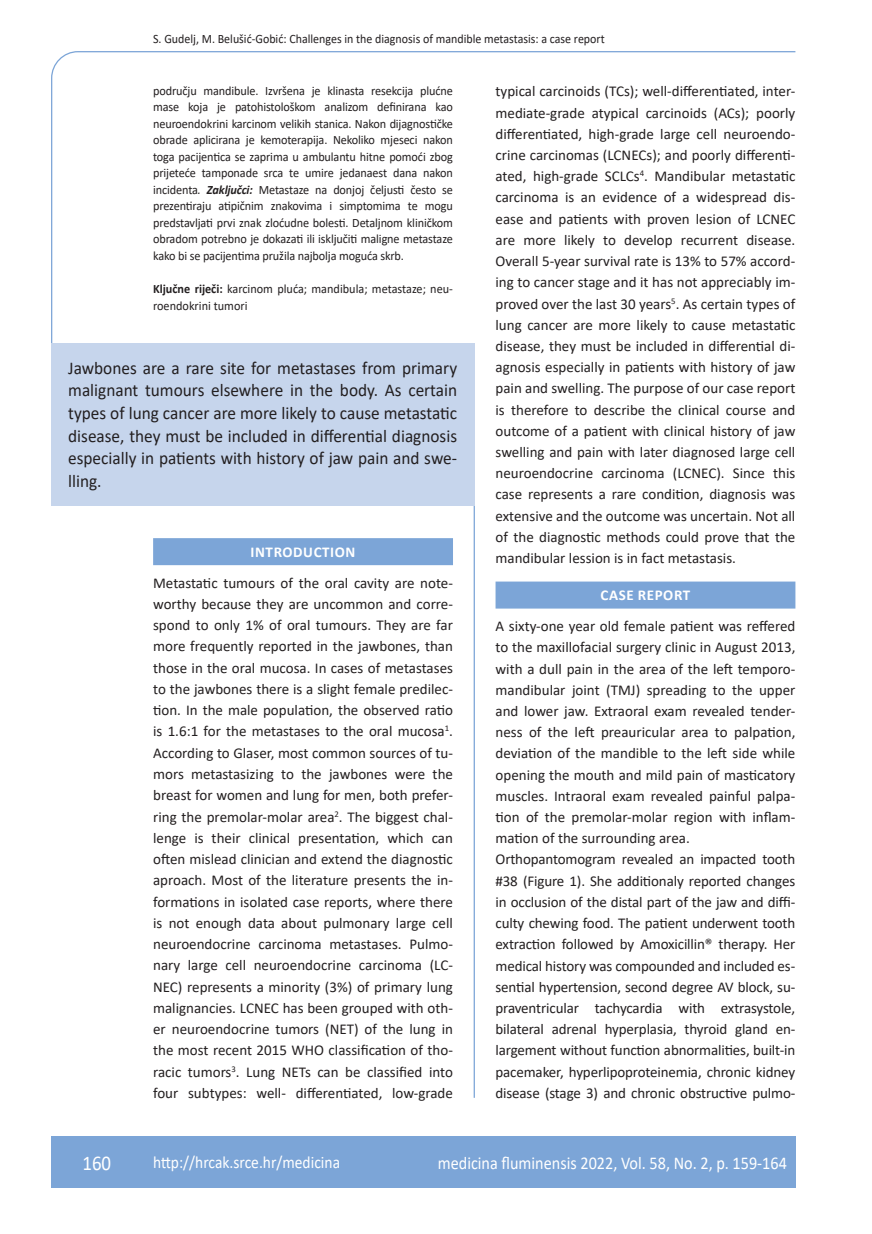
<style>
.page{position:relative;width:872px;height:1234px;background:#fff}
.page>*{position:absolute;margin:0;border:0;box-sizing:border-box;transform-origin:0 0}
.t1{font:21px "Calibri";color:#fff;scale:.9 1}
.anterfile{font:18px/22.5px "Calibri";color:#231f20;text-align:justify;scale:.96 1}
.t2{font:18px "Calibri";color:#fff;scale:.9 1}
.t3{font:17.25px "Calibri";color:#fff;scale:.9 1}
.osnovni_tekst_engl{font:15px/21.1px "Calibri";color:#231f20;text-align:justify}
.naslov_ruler{font:700 15px "Calibri";letter-spacing:.04em;color:#fff}
.summary{font:12.75px/16.5px "Calibri";letter-spacing:-.01em;color:#231f20;text-align:justify;scale:.96 1}
.glava{font:12.75px "Calibri";color:#231f20;scale:.94 1}
.key_words{font:12.75px/16.5px "Calibri";color:#231f20;scale:.96 1}
.s1{font-style:italic}
.s2{font-weight:700;font-style:italic}
.s3{font-weight:700}
</style>
<div class="page">
<svg style="left:51px;top:51px;width:745px;height:293px"></svg>
<hr style="left:473px;top:505px;width:2px;height:592px;background:#7ca5d7">
<div style="left:51px;top:1135px;width:744px;height:51px;background:#7ca5d7"></div>
<div style="left:495px;top:581px;width:300px;height:27px;background:#7ca5d7"></div>
<div style="left:51px;top:343px;width:423px;height:163px;background:#c6d5ec"></div>
<div style="left:153px;top:538px;width:300px;height:27px;background:#7ca5d7"></div>
<p class="glava" style="left:153px;top:29px;width:482px">S. Gudelj, M. Belušić-Gobić: Challenges in the diagnosis of mandible metastasis: a case report</p>
<p class="summary" style="left:153px;top:82px;width:314px">području mandibule. Izvršena je klinasta resekcija plućne mase koja je patohistološkom analizom definirana kao neuroendokrini karcinom velikih stanica. Nakon dijagnostičke obrade aplicirana je kemoterapija. Nekoliko mjeseci nakon toga pacijentica se zaprima u ambulantu hitne pomoći zbog prijeteće tamponade srca te umire jedanaest dana nakon incidenta<span class="s1">.</span> <span class="s2">Zaključci:</span> Metastaze na donjoj čeljusti često se prezentiraju atipičnim znakovima i simptomima te mogu predstavljati prvi znak zloćudne bolesti. Detaljnom kliničkom obradom potrebno je dokazati ili isključiti maligne metastaze kako bi se pacijentima pružila najbolja moguća skrb.</p>
<p class="key_words" style="left:153px;top:280px;width:314px"><span class="s3">Ključne riječi:</span> karcinom pluća; mandibula; metastaze; neu&shy;roendokrini tumori</p>
<p class="anterfile" style="left:68px;top:356px;width:407px">Jawbones are a rare site for metastases from primary malignant tumours elsewhere in the body. As certain types of lung cancer are more likely to cause metastatic disease, they must be included in differential diagnosis especially in patients with history of jaw pain and swe&shy;lling.</p>
<p class="naslov_ruler" style="left:251px;top:541px;width:106px">INTRODUCTION</p>
<p class="osnovni_tekst_engl" style="left:153px;top:571px;width:301px">Metastatic tumours of the oral cavity are note&shy;worthy because they are uncommon and corre&shy;spond to only 1% of oral tumours. They are far more frequently reported in the jawbones, than those in the oral mucosa. In cases of metastases to the jawbones there is a slight female predilec&shy;tion. In the male population, the observed ratio is 1.6:1 for the metastases to the oral mucosa<sup>1</sup>.<br>According to Glaser, most common sources of tu&shy;mors metastasizing to the jawbones were the breast for women and lung for men, both prefer&shy;ring the premolar-molar area<sup>2</sup>. The biggest chal&shy;lenge is their clinical presentation, which can often mislead clinician and extend the diagnostic aproach. Most of the literature presents the in&shy;formations in isolated case reports, where there is not enough data about pulmonary large cell neuroendocrine carcinoma metastases. Pulmo&shy;nary large cell neuroendocrine carcinoma (LC-NEC) represents a minority (3%) of primary lung malignancies. LCNEC has been grouped with oth&shy;er neuroendocrine tumors (NET) of the lung in the most recent 2015 WHO classification of tho&shy;racic tumors<sup>3</sup>. Lung NETs can be classified into four subtypes: well- differentiated, low-grade</p>
<p class="osnovni_tekst_engl" style="left:495px;top:80px;width:301px">typical carcinoids (TCs); well-differentiated, inter&shy;mediate-grade atypical carcinoids (ACs); poorly differentiated, high-grade large cell neuroendo&shy;crine carcinomas (LCNECs); and poorly differenti&shy;ated, high-grade SCLCs<sup>4</sup>. Mandibular metastatic carcinoma is an evidence of a widespread dis&shy;ease and patients with proven lesion of LCNEC are more likely to develop recurrent disease.<br>Overall 5-year survival rate is 13% to 57% accord&shy;ing to cancer stage and it has not appreciably im&shy;proved over the last 30 years<sup>5</sup>. As certain types of lung cancer are more likely to cause metastatic disease, they must be included in differential di&shy;agnosis especially in patients with history of jaw pain and swelling. The purpose of our case report is therefore to describe the clinical course and outcome of a patient with clinical history of jaw swelling and pain with later diagnosed large cell neuroendocrine carcinoma (LCNEC). Since this case represents a rare condition, diagnosis was extensive and the outcome was uncertain. Not all of the diagnostic methods could prove that the mandibular lession is in fact metastasis.</p>
<p class="naslov_ruler" style="left:600px;top:584px;width:91px">CASE REPORT</p>
<p class="osnovni_tekst_engl" style="left:495px;top:615px;width:301px">A sixty-one year old female patient was reffered to the maxillofacial surgery clinic in August 2013, with a dull pain in the area of the left temporo&shy;mandibular joint (TMJ) spreading to the upper and lower jaw. Extraoral exam revealed tender&shy;ness of the left preauricular area to palpation, deviation of the mandible to the left side while opening the mouth and mild pain of masticatory muscles. Intraoral exam revealed painful palpa&shy;tion of the premolar-molar region with inflam&shy;mation of the surrounding area.</p>
<p class="osnovni_tekst_engl" style="left:495px;top:848px;width:301px">Orthopantomogram revealed an impacted tooth #38 (Figure 1). She additionaly reported changes in occlusion of the distal part of the jaw and diffi&shy;culty chewing food. The patient underwent tooth extraction followed by Amoxicillin® therapy. Her medical history was compounded and included es&shy;sential hypertension, second degree AV block, su&shy;praventricular tachycardia with extrasystole, bilateral adrenal hyperplasia, thyroid gland en&shy;largement without function abnormalities, built-in pacemaker, hyperlipoproteinemia, chronic kidney disease (stage 3) and chronic obstructive pulmo-</p>
<p class="t1" style="left:82px;top:1147px;width:33px">160</p>
<p class="t3" style="left:153px;top:1149px;width:209px">http://hrcak.srce.hr/medicina</p>
<p class="t2" style="left:438px;top:1149px;width:389px">medicina fluminensis 2022, Vol. 58, No. 2, p. 159-164</p>
</div>
